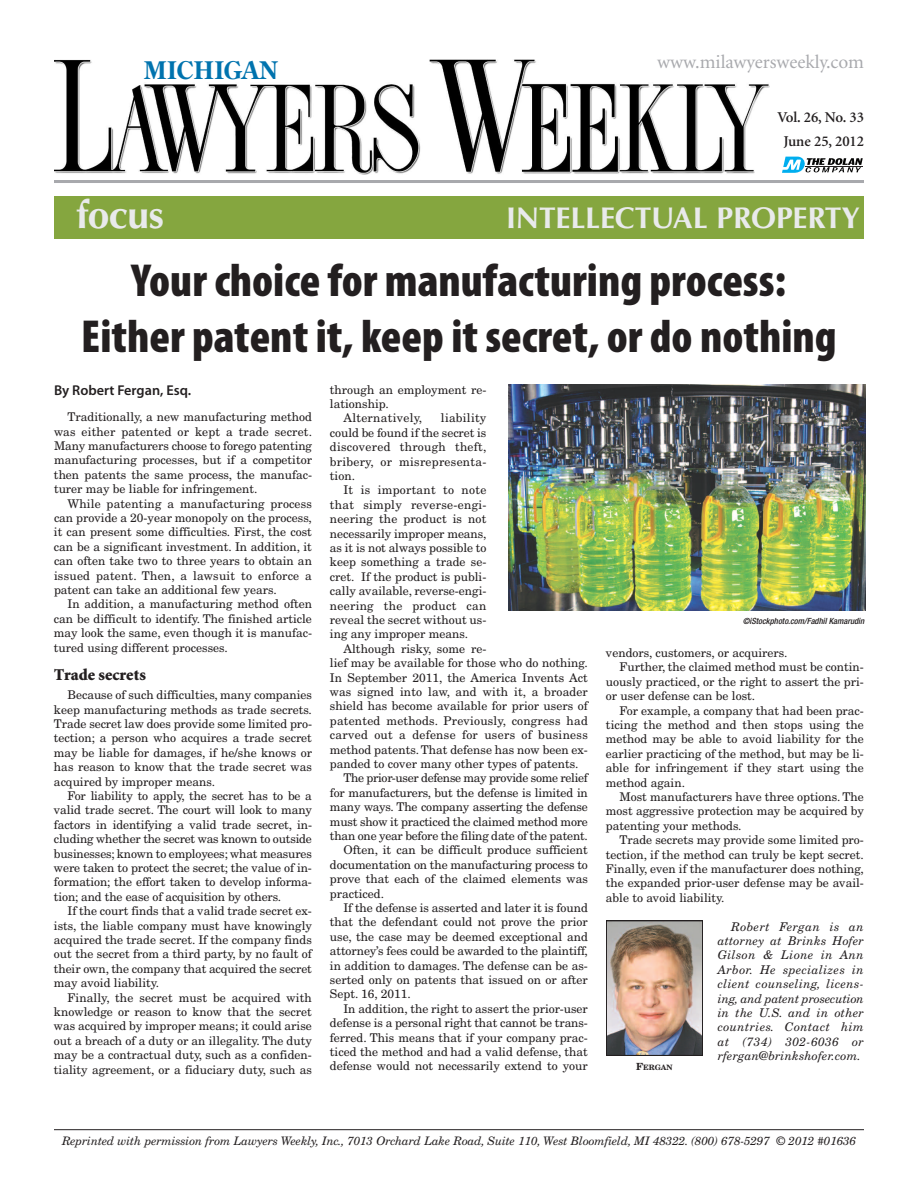
<style>
.page{position:relative;width:918px;height:1188px;background:#fff}
.page>*{position:absolute;margin:0;border:0;box-sizing:border-box;transform-origin:0 0}
.t1{font:900 condensed 46.5px/55.8px "Myriad Pro";color:#231f20;text-align:center}
.t2{font:700 39px "Optima";letter-spacing:-.015em;color:#e9eaeb}
.t3{font:700 30px "Optima";letter-spacing:-.005em;color:#e9eaeb}
.t4{font:700 24.15px "Century Old Style";letter-spacing:.015em;color:#0073ae}
.t5{font:19.2px "Minion";color:#a8a9ad}
.t6{font:900 16.5px "Minion Std";color:#231f20}
.t7{font:600 15px "Minion";letter-spacing:-.005em;color:#231f20}
.t8{font:600 14.25px "Myriad Pro";color:#231f20}
.t9{font:12px/14.4px "New Century Schlbk";color:#231f20;text-align:justify}
.t10{font:italic 12px/14.4px "New Century Schlbk";letter-spacing:.035em;color:#231f20;text-align:justify}
.t11{font:12px "New Century Schlbk";letter-spacing:.02em;color:#231f20}
.t12{font:12px "New Century Schlbk";letter-spacing:-.025em;color:#231f20}
.t13{font:italic 11.7px "New Century Schlbk";letter-spacing:-.01em;color:#231f20}
.t14{font:italic 500 condensed 8.55px "Helvetica Neue";color:#231f20}
.t15{font:700 7.35px "New Century Schlbk";color:#231f20}
.s1{font-size:9.9px}
</style>
<div class="page">
<svg style="left:782px;top:157px;width:81px;height:16px"></svg>
<hr style="left:806px;top:166px;width:57px;height:1px;background:#231f20">
<hr style="left:54px;top:180px;width:810px;height:3px;background:#a8a9ad">
<img style="left:54px;top:59px;width:715px;height:116px">
<div style="left:641px;top:54px;width:223px;height:20px;background:#fff"></div>
<hr style="left:54px;top:1129px;width:810px;height:1px;background:#231f20">
<div style="left:54px;top:196px;width:810px;height:43px;background:#85a63f"></div>
<img style="left:509px;top:385px;width:357px;height:226px">
<img style="left:609px;top:924px;width:91px;height:129px">
<div style="left:606px;top:921px;width:97px;height:135px;border:2px solid #231f20"></div>
<h3 class="t4" style="left:144px;top:56px;width:136px">MICHIGAN</h3>
<h3 class="t5" style="left:657px;top:54px;width:208px">www.milawyersweekly.com</h3>
<p class="t7" style="left:777px;top:111px;width:88px">Vol. 26, No. 33</p>
<p class="t7" style="left:784px;top:135px;width:82px">June 25, 2012</p>
<h2 class="t2" style="left:76px;top:199px;width:89px">focus</h2>
<h3 class="t3" style="left:506px;top:206px;width:355px">INTELLECTUAL PROPERTY</h3>
<h1 class="t1" style="left:81px;top:257px;width:757px">Your choice for manufacturing process:<br>Either patent it, keep it secret, or do nothing</h1>
<p class="t8" style="left:54px;top:385px;width:139px">By Robert Fergan, Esq.</p>
<p class="t9" style="left:54px;top:411px;width:260px;text-indent:14px">Traditionally, a new manufacturing method was either patented or kept a trade secret.<br>Many manufacturers choose to forego patenting manufacturing processes, but if a competitor then patents the same process, the manufac&shy;turer may be liable for infringement.</p>
<p class="t9" style="left:54px;top:497px;width:260px;text-indent:14px">While patenting a manufacturing process can provide a 20-year monopoly on the process, it can present some difficulties. First, the cost can be a significant investment. In addition, it can often take two to three years to obtain an issued patent. Then, a lawsuit to enforce a patent can take an additional few years.</p>
<p class="t9" style="left:54px;top:598px;width:260px;text-indent:14px">In addition, a manufacturing method often can be difficult to identify. The finished article may look the same, even though it is manufac&shy;tured using different processes.</p>
<h3 class="t6" style="left:54px;top:668px;width:93px">Trade secrets</h3>
<p class="t9" style="left:54px;top:689px;width:260px;text-indent:14px">Because of such difficulties, many companies keep manufacturing methods as trade secrets.<br>Trade secret law does provide some limited pro&shy;tection; a person who acquires a trade secret may be liable for damages, if he/she knows or has reason to know that the trade secret was acquired by improper means.</p>
<p class="t9" style="left:54px;top:790px;width:260px;text-indent:14px">For liability to apply, the secret has to be a valid trade secret. The court will look to many factors in identifying a valid trade secret, in&shy;cluding whether the secret was known to outside businesses; known to employees; what measures were taken to protect the secret; the value of in&shy;formation; the effort taken to develop informa&shy;tion; and the ease of acquisition by others.</p>
<p class="t9" style="left:54px;top:905px;width:260px;text-indent:14px">If the court finds that a valid trade secret ex&shy;ists, the liable company must have knowingly acquired the trade secret. If the company finds out the secret from a third party, by no fault of their own, the company that acquired the secret may avoid liability.</p>
<p class="t9" style="left:54px;top:991px;width:260px;text-indent:14px">Finally, the secret must be acquired with knowledge or reason to know that the secret was acquired by improper means; it could arise out a breach of a duty or an illegality. The duty may be a contractual duty, such as a confiden&shy;tiality agreement, or a fiduciary duty, such as</p>
<p class="t9" style="left:330px;top:383px;width:158px">through an employment re-</p>
<p class="t9" style="left:330px;top:398px;width:60px">lationship.</p>
<p class="t11" style="left:343px;top:414px;width:80px">Alternatively,</p>
<p class="t9" style="left:330px;top:412px;width:158px;text-indent:111px">liability could be found if the secret is discovered through theft, bribery, or misrepresenta&shy;tion.</p>
<p class="t9" style="left:330px;top:484px;width:158px;text-indent:14px">It is important to note that simply reverse-engi&shy;neering the product is not necessarily improper means, as it is not always possible to keep something a trade se&shy;cret. If the product is publi&shy;cally available, reverse-engi&shy;neering the product can reveal the secret without us&shy;ing any improper means.</p>
<p class="t9" style="left:343px;top:642px;width:144px">Although risky, some re-</p>
<p class="t9" style="left:330px;top:657px;width:260px">lief may be available for those who do nothing.</p>
<p class="t9" style="left:330px;top:671px;width:260px">In September 2011, the America Invents Act</p>
<p class="t9" style="left:330px;top:686px;width:260px">was signed into law, and with it, a broader</p>
<p class="t9" style="left:330px;top:700px;width:260px">shield has become available for prior users of</p>
<p class="t9" style="left:330px;top:714px;width:259px">patented methods. Previously, congress had</p>
<p class="t11" style="left:330px;top:731px;width:260px">carved out a defense for users of business</p>
<p class="t9" style="left:330px;top:743px;width:260px">method patents. That defense has now been ex-</p>
<p class="t9" style="left:330px;top:758px;width:250px">panded to cover many other types of patents.</p>
<p class="t12" style="left:343px;top:774px;width:246px">The prior-user defense may provide some relief</p>
<p class="t9" style="left:330px;top:786px;width:260px">for manufacturers, but the defense is limited in</p>
<p class="t9" style="left:330px;top:801px;width:259px">many ways. The company asserting the defense</p>
<p class="t9" style="left:330px;top:815px;width:259px">must show it practiced the claimed method more</p>
<p class="t9" style="left:330px;top:830px;width:260px">than one year before the filing date of the patent.</p>
<p class="t9" style="left:343px;top:844px;width:246px">Often, it can be difficult produce sufficient</p>
<p class="t9" style="left:330px;top:858px;width:260px">documentation on the manufacturing process to</p>
<p class="t9" style="left:330px;top:873px;width:259px">prove that each of the claimed elements was</p>
<p class="t9" style="left:330px;top:887px;width:56px">practiced.</p>
<p class="t9" style="left:343px;top:902px;width:246px">If the defense is asserted and later it is found</p>
<p class="t9" style="left:330px;top:916px;width:259px">that the defendant could not prove the prior</p>
<p class="t9" style="left:330px;top:930px;width:259px">use, the case may be deemed exceptional and</p>
<p class="t9" style="left:330px;top:945px;width:260px">attorney’s fees could be awarded to the plaintiff,</p>
<p class="t9" style="left:330px;top:959px;width:259px">in addition to damages. The defense can be as-</p>
<p class="t9" style="left:330px;top:974px;width:259px">serted only on patents that issued on or after</p>
<p class="t9" style="left:330px;top:988px;width:82px">Sept. 16, 2011.</p>
<p class="t9" style="left:343px;top:1002px;width:246px">In addition, the right to assert the prior-user</p>
<p class="t9" style="left:330px;top:1017px;width:260px">defense is a personal right that cannot be trans-</p>
<p class="t9" style="left:330px;top:1031px;width:260px">ferred. This means that if your company prac-</p>
<p class="t9" style="left:330px;top:1046px;width:259px">ticed the method and had a valid defense, that</p>
<p class="t9" style="left:330px;top:1060px;width:260px">defense would not necessarily extend to your</p>
<p class="t14" style="left:743px;top:618px;width:123px">©iStockphoto.com/Fadhil Kamarudin</p>
<p class="t9" style="left:606px;top:647px;width:183px">vendors, customers, or acquirers.</p>
<p class="t9" style="left:619px;top:661px;width:246px">Further, the claimed method must be contin-</p>
<p class="t9" style="left:606px;top:675px;width:260px">uously practiced, or the right to assert the pri-</p>
<p class="t9" style="left:606px;top:690px;width:151px">or user defense can be lost.</p>
<p class="t9" style="left:619px;top:704px;width:246px">For example, a company that had been prac-</p>
<p class="t9" style="left:606px;top:719px;width:260px">ticing the method and then stops using the</p>
<p class="t9" style="left:606px;top:733px;width:259px">method may be able to avoid liability for the</p>
<p class="t9" style="left:606px;top:747px;width:260px">earlier practicing of the method, but may be li-</p>
<p class="t9" style="left:606px;top:762px;width:259px">able for infringement if they start using the</p>
<p class="t9" style="left:606px;top:776px;width:81px">method again.</p>
<p class="t9" style="left:619px;top:791px;width:246px">Most manufacturers have three options. The</p>
<p class="t9" style="left:606px;top:805px;width:260px">most aggressive protection may be acquired by</p>
<p class="t9" style="left:606px;top:819px;width:137px">patenting your methods.</p>
<p class="t9" style="left:619px;top:834px;width:246px">Trade secrets may provide some limited pro-</p>
<p class="t9" style="left:606px;top:848px;width:260px">tection, if the method can truly be kept secret.</p>
<p class="t9" style="left:606px;top:863px;width:260px">Finally, even if the manufacturer does nothing,</p>
<p class="t9" style="left:606px;top:877px;width:260px">the expanded prior-user defense may be avail-</p>
<p class="t9" style="left:606px;top:891px;width:120px">able to avoid liability.</p>
<p class="t10" style="left:718px;top:920px;width:148px;text-indent:14px">Robert Fergan is an attorney at Brinks Hofer Gilson &amp; Lione in Ann Arbor. He specializes in client counseling, licens&shy;ing, and patent prosecution in the U.S. and in other countries. Contact him at (734) 302-6036 or rfergan@brinkshofer.com.</p>
<p class="t15" style="left:636px;top:1065px;width:38px"><span class="s1">F</span>ERGAN</p>
<p class="t13" style="left:62px;top:1136px;width:795px">Reprinted with permission from Lawyers Weekly, Inc., 7013 Orchard Lake Road, Suite 110, West Bloomfield, MI 48322. (800) 678-5297 © 2012 #01636</p>
</div>
